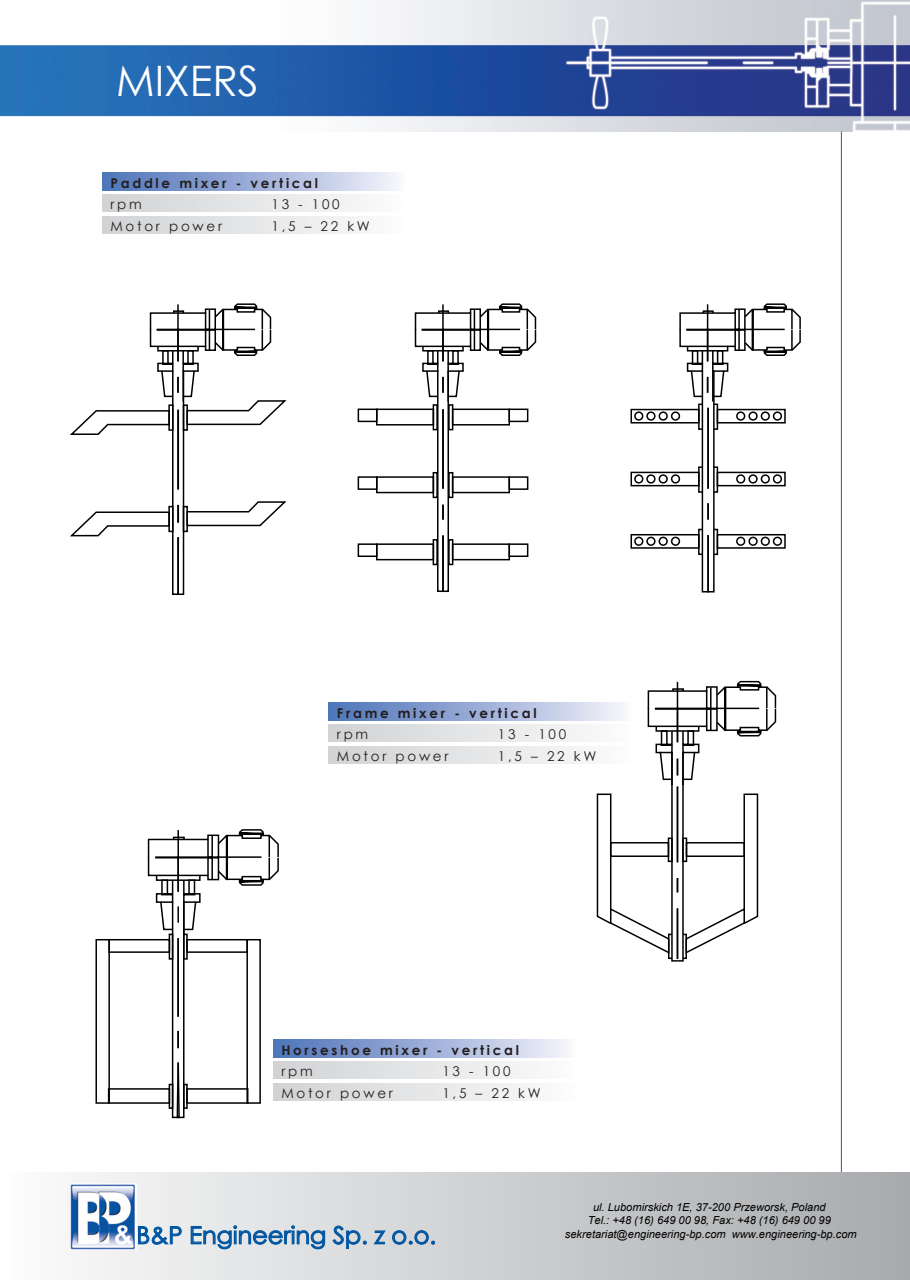
<style>
.page{position:relative;width:910px;height:1280px;background:#fff}
.page>*{position:absolute;margin:0;border:0;box-sizing:border-box;transform-origin:0 0}
.t1{font:42px "Century Gothic";color:#fff}
.t2{font:24px "Century Gothic";color:#0054a0}
.t3{font:13.5px/21.8px "Century Gothic";letter-spacing:.2em;color:#231f20}
.t4{font:700 13.5px "Century Gothic";letter-spacing:.2em;color:#231f20}
.t5{font:italic 11.1px/13.4px "Arial";color:#010101;text-align:center}
</style>
<div class="page">
<svg style="left:70px;top:303px;width:217px;height:293px"></svg>
<div style="left:376px;top:409px;width:58px;height:16px;border:2px solid #000"></div>
<div style="left:358px;top:409px;width:19px;height:13px;border:2px solid #000"></div>
<div style="left:376px;top:476px;width:58px;height:17px;border:2px solid #000"></div>
<div style="left:358px;top:476px;width:19px;height:14px;border:2px solid #000"></div>
<div style="left:376px;top:543px;width:58px;height:17px;border:2px solid #000"></div>
<div style="left:358px;top:543px;width:19px;height:14px;border:2px solid #000"></div>
<svg style="left:414px;top:303px;width:123px;height:290px"></svg>
<div style="left:448px;top:404px;width:5px;height:26px;border:2px solid #000"></div>
<div style="left:452px;top:409px;width:58px;height:16px;border:2px solid #000"></div>
<div style="left:508px;top:409px;width:20px;height:13px;border:2px solid #000"></div>
<div style="left:448px;top:472px;width:5px;height:26px;border:2px solid #000"></div>
<div style="left:452px;top:476px;width:58px;height:17px;border:2px solid #000"></div>
<div style="left:508px;top:476px;width:20px;height:14px;border:2px solid #000"></div>
<div style="left:448px;top:539px;width:5px;height:26px;border:2px solid #000"></div>
<div style="left:452px;top:543px;width:58px;height:17px;border:2px solid #000"></div>
<div style="left:508px;top:543px;width:20px;height:14px;border:2px solid #000"></div>
<svg style="left:596px;top:680px;width:181px;height:282px"></svg>
<div style="left:686px;top:842px;width:59px;height:15px;border:2px solid #000"></div>
<div style="left:682px;top:837px;width:5px;height:25px;border:2px solid #000"></div>
<div style="left:108px;top:1088px;width:62px;height:16px;border:2px solid #000"></div>
<div style="left:108px;top:939px;width:62px;height:14px;border:2px solid #000"></div>
<div style="left:95px;top:939px;width:15px;height:165px;border:2px solid #000"></div>
<svg style="left:147px;top:829px;width:133px;height:290px"></svg>
<div style="left:183px;top:933px;width:5px;height:27px;border:2px solid #000"></div>
<div style="left:183px;top:1084px;width:5px;height:25px;border:2px solid #000"></div>
<div style="left:186px;top:1088px;width:62px;height:16px;border:2px solid #000"></div>
<div style="left:186px;top:939px;width:62px;height:14px;border:2px solid #000"></div>
<div style="left:246px;top:939px;width:15px;height:165px;border:2px solid #000"></div>
<div style="left:630px;top:409px;width:70px;height:14px;border:2px solid #000"></div>
<div style="left:634px;top:411px;width:9px;height:10px;border:2px solid #000;border-radius:50%"></div>
<div style="left:646px;top:411px;width:10px;height:10px;border:2px solid #000;border-radius:50%"></div>
<div style="left:659px;top:411px;width:9px;height:10px;border:2px solid #000;border-radius:50%"></div>
<div style="left:671px;top:411px;width:9px;height:10px;border:2px solid #000;border-radius:50%"></div>
<div style="left:630px;top:472px;width:70px;height:14px;border:2px solid #000"></div>
<div style="left:634px;top:474px;width:9px;height:10px;border:2px solid #000;border-radius:50%"></div>
<div style="left:646px;top:474px;width:10px;height:10px;border:2px solid #000;border-radius:50%"></div>
<div style="left:659px;top:474px;width:9px;height:10px;border:2px solid #000;border-radius:50%"></div>
<div style="left:671px;top:474px;width:9px;height:10px;border:2px solid #000;border-radius:50%"></div>
<div style="left:630px;top:534px;width:70px;height:15px;border:2px solid #000"></div>
<div style="left:634px;top:537px;width:9px;height:9px;border:2px solid #000;border-radius:50%"></div>
<div style="left:646px;top:537px;width:10px;height:9px;border:2px solid #000;border-radius:50%"></div>
<div style="left:659px;top:537px;width:9px;height:9px;border:2px solid #000;border-radius:50%"></div>
<div style="left:671px;top:537px;width:9px;height:9px;border:2px solid #000;border-radius:50%"></div>
<svg style="left:679px;top:303px;width:122px;height:290px"></svg>
<div style="left:717px;top:534px;width:69px;height:15px;border:2px solid #000"></div>
<div style="left:773px;top:537px;width:9px;height:9px;border:2px solid #000;border-radius:50%"></div>
<div style="left:761px;top:537px;width:9px;height:9px;border:2px solid #000;border-radius:50%"></div>
<div style="left:748px;top:537px;width:10px;height:9px;border:2px solid #000;border-radius:50%"></div>
<div style="left:736px;top:537px;width:9px;height:9px;border:2px solid #000;border-radius:50%"></div>
<img style="left:0;top:0;width:910px;height:132px">
<div style="left:103px;top:172px;width:304px;height:18px;background:linear-gradient(to right,#4a70b8,#f6f4fc)"></div>
<div style="left:103px;top:194px;width:304px;height:18px;background:linear-gradient(to right,#d1d2d4,#fcfcfc)"></div>
<div style="left:103px;top:216px;width:304px;height:17px;background:linear-gradient(to right,#d1d2d4,#fcfcfc)"></div>
<div style="left:273px;top:1039px;width:305px;height:18px;background:linear-gradient(to right,#4a70b7,#f6f4fc)"></div>
<div style="left:273px;top:1062px;width:305px;height:17px;background:linear-gradient(to right,#d1d2d4,#fcfcfc)"></div>
<div style="left:273px;top:1083px;width:305px;height:18px;background:linear-gradient(to right,#d1d2d4,#fcfcfc)"></div>
<div style="left:329px;top:702px;width:304px;height:18px;background:linear-gradient(to right,#4a70b7,#f5f3fb)"></div>
<div style="left:329px;top:725px;width:304px;height:17px;background:linear-gradient(to right,#d1d2d4,#fcfcfc)"></div>
<div style="left:329px;top:746px;width:304px;height:18px;background:linear-gradient(to right,#d1d2d4,#fcfcfc)"></div>
<hr style="left:841px;top:132px;width:1px;height:1057px;background:#355ba9">
<div style="left:0;top:1173px;width:910px;height:107px;background:linear-gradient(to right,#fcfdfd,#a7aaac)"></div>
<svg style="left:137px;top:1225px;width:45px;height:20px"></svg>
<svg style="left:190px;top:1224px;width:136px;height:26px;background:#a8bfd3"></svg>
<svg style="left:332px;top:1225px;width:104px;height:24px;background:#b0c0cf"></svg>
<img style="left:69px;top:1184px;width:67px;height:66px">
<h1 class="t1" style="left:116px;top:51px;width:144px">MIXERS</h1>
<p class="t4" style="left:111px;top:173px;width:209px">Paddle mixer - vertical</p>
<p class="t3" style="left:111px;top:215px;width:113px">Motor power</p>
<p class="t3" style="left:272px;top:193px;width:100px">13 - 100<br>1,5 – 22 kW</p>
<p class="t3" style="left:111px;top:193px;width:33px">rpm</p>
<p class="t4" style="left:337px;top:703px;width:201px">Frame mixer - vertical</p>
<p class="t3" style="left:337px;top:745px;width:113px">Motor power</p>
<p class="t3" style="left:498px;top:723px;width:100px">13 - 100<br>1,5 – 22 kW</p>
<p class="t3" style="left:337px;top:723px;width:33px">rpm</p>
<p class="t4" style="left:281px;top:1040px;width:239px">Horseshoe mixer - vertical</p>
<p class="t3" style="left:281px;top:1082px;width:113px">Motor power</p>
<p class="t3" style="left:442px;top:1060px;width:100px">13 - 100<br>1,5 – 22 kW</p>
<p class="t3" style="left:281px;top:1060px;width:33px">rpm</p>
<h2 class="t2" style="left:136px;top:1218px;width:301px">B&amp;P Engineering Sp. z o.o.</h2>
<p class="t5" style="left:565px;top:1201px;width:293px">ul. Lubomirskich 1E, 37-200 Przeworsk, Poland<br>Tel.: +48 (16) 649 00 98, Fax: +48 (16) 649 00 99 sekretariat@engineering-bp.com www.engineering-bp.com</p>
</div>
